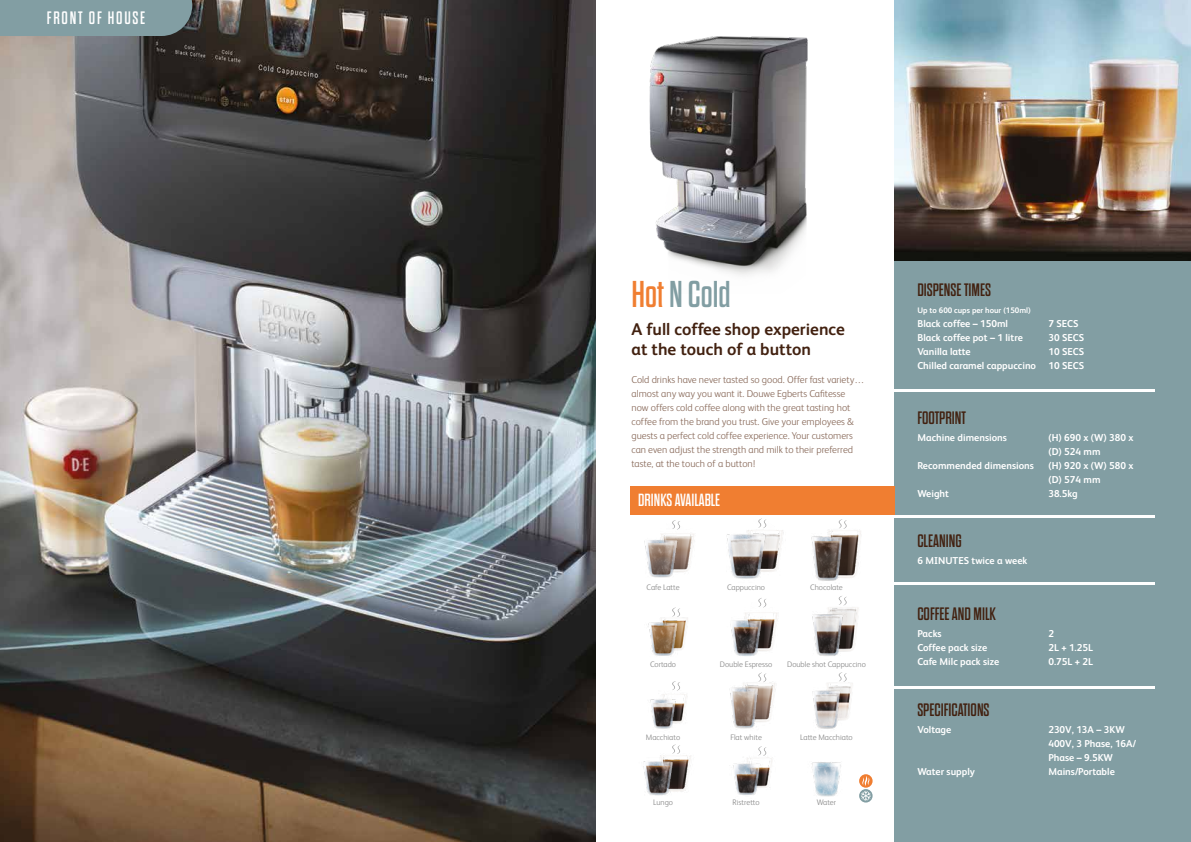
<style>
.page{position:relative;width:1191px;height:842px;background:#fff}
.page>*{position:absolute;margin:0;border:0;box-sizing:border-box;transform-origin:0 0}
.t1{font:37.3px "Dharma Gothic E";color:#829ea3}
.t2{font:18px "Dharma Gothic E";color:#422110}
.t3{font:18px "Dharma Gothic E";letter-spacing:.1em;color:#fff}
.t4{font:17.6px "Dharma Gothic E";color:#fff}
.t5{font:700 17px/20.4px "FS Albert";color:#422110}
.t6{font:700 10px/14px "FS Albert";color:#fff}
.t7{font:300 10px/14px "FS Albert";color:#876858}
.t8{font:300 8px "FS Albert";color:#878787}
.t9{font:700 8px "FS Albert";color:#fff}
.s1{color:#f07e31}
</style>
<div class="page">
<img style="left:660px;top:755px;width:31px;height:37px">
<img style="left:747px;top:752px;width:25px;height:36px">
<img style="left:684px;top:694px;width:3px;height:13px">
<img style="left:743px;top:682px;width:33px;height:40px">
<img style="left:827px;top:682px;width:26px;height:38px">
<img style="left:828px;top:605px;width:31px;height:46px">
<img style="left:682px;top:534px;width:12px;height:38px">
<img style="left:747px;top:524px;width:37px;height:48px">
<img style="left:763px;top:604px;width:14px;height:47px">
<img style="left:849px;top:530px;width:12px;height:48px">
<div style="left:894px;top:0;width:297px;height:842px;background:#829ea3"></div>
<div style="left:630px;top:486px;width:265px;height:29px;background:#f07e31"></div>
<img style="left:0;top:0;width:595px;height:842px">
<div style="left:0;top:0;width:192px;height:36px;background:#829ea3"></div>
<img style="left:648px;top:617px;width:40px;height:39px">
<img style="left:731px;top:611px;width:35px;height:45px">
<img style="left:812px;top:611px;width:37px;height:45px">
<img style="left:727px;top:533px;width:44px;height:46px">
<img style="left:644px;top:534px;width:38px;height:44px">
<img style="left:649px;top:36px;width:159px;height:239px">
<img style="left:894px;top:0;width:297px;height:261px">
<hr style="left:893px;top:389px;width:262px;height:3px;background:#fff">
<hr style="left:893px;top:515px;width:262px;height:3px;background:#fff">
<hr style="left:893px;top:582px;width:262px;height:3px;background:#fff">
<hr style="left:893px;top:686px;width:262px;height:3px;background:#fff">
<img style="left:730px;top:686px;width:33px;height:43px">
<img style="left:650px;top:694px;width:34px;height:35px">
<img style="left:812px;top:687px;width:33px;height:42px">
<img style="left:733px;top:760px;width:36px;height:35px">
<img style="left:643px;top:757px;width:34px;height:39px">
<img style="left:811px;top:762px;width:30px;height:35px">
<img style="left:811px;top:530px;width:38px;height:51px">
<svg style="left:859px;top:774px;width:13px;height:28px"></svg>
<svg style="left:672px;top:520px;width:8px;height:10px"></svg>
<svg style="left:672px;top:607px;width:8px;height:10px"></svg>
<svg style="left:672px;top:681px;width:8px;height:10px"></svg>
<svg style="left:672px;top:744px;width:8px;height:10px"></svg>
<svg style="left:758px;top:672px;width:8px;height:10px"></svg>
<svg style="left:838px;top:672px;width:9px;height:10px"></svg>
<svg style="left:758px;top:746px;width:8px;height:10px"></svg>
<svg style="left:758px;top:518px;width:8px;height:10px"></svg>
<svg style="left:758px;top:598px;width:8px;height:9px"></svg>
<svg style="left:838px;top:519px;width:9px;height:10px"></svg>
<svg style="left:838px;top:596px;width:9px;height:9px"></svg>
<h2 class="t3" style="left:47px;top:8px;width:100px">FRONT OF HOUSE</h2>
<h1 class="t1" style="left:631px;top:275px;width:101px"><span class="s1">Hot</span> N Cold</h1>
<h3 class="t5" style="left:631px;top:319px;width:215px">A full coffee shop experience at the touch of a button</h3>
<p class="t7" style="left:631px;top:373px;width:234px">Cold drinks have never tasted so good. Offer fast variety… almost any way you want it. Douwe Egberts Cafitesse now offers cold coffee along with the great tasting hot coffee from the brand you trust. Give your employees &amp; guests a perfect cold coffee experience. Your customers can even adjust the strength and milk to their preferred taste, at the touch of a button!</p>
<h3 class="t4" style="left:638px;top:491px;width:83px">DRINKS AVAILABLE</h3>
<p class="t8" style="left:646px;top:582px;width:35px">Cafe Latte</p>
<p class="t8" style="left:727px;top:582px;width:39px">Cappuccino</p>
<p class="t8" style="left:810px;top:582px;width:34px">Chocolate</p>
<p class="t8" style="left:650px;top:659px;width:27px">Cortado</p>
<p class="t8" style="left:720px;top:659px;width:54px">Double Espresso</p>
<p class="t8" style="left:787px;top:659px;width:80px">Double shot Cappuccino</p>
<p class="t8" style="left:646px;top:732px;width:36px">Macchiato</p>
<p class="t8" style="left:730px;top:732px;width:33px">Flat white</p>
<p class="t8" style="left:800px;top:732px;width:54px">Latte Macchiato</p>
<p class="t8" style="left:653px;top:798px;width:22px">Lungo</p>
<p class="t8" style="left:732px;top:798px;width:29px">Ristretto</p>
<p class="t8" style="left:817px;top:798px;width:21px">Water</p>
<h2 class="t2" style="left:917px;top:281px;width:75px">DISPENSE TIMES</h2>
<p class="t9" style="left:917px;top:306px;width:115px">Up to 600 cups per hour (150ml)</p>
<p class="t6" style="left:917px;top:317px;width:92px">Black coffee – 150ml</p>
<p class="t6" style="left:1048px;top:317px;width:32px">7 SECS</p>
<p class="t6" style="left:917px;top:331px;width:107px">Black coffee pot – 1 litre</p>
<p class="t6" style="left:1048px;top:331px;width:37px">30 SECS</p>
<p class="t6" style="left:917px;top:345px;width:55px">Vanilla latte</p>
<p class="t6" style="left:917px;top:345px;width:168px;text-align:right">10 SECS<br>Chilled caramel cappuccino 10 SECS</p>
<h2 class="t2" style="left:917px;top:408px;width:50px">FOOTPRINT</h2>
<p class="t6" style="left:917px;top:430px;width:91px">Machine dimensions</p>
<p class="t6" style="left:1048px;top:430px;width:87px">(H) 690 x (W) 380 x (D) 524 mm</p>
<p class="t6" style="left:917px;top:458px;width:118px">Recommended dimensions</p>
<p class="t6" style="left:1048px;top:458px;width:87px">(H) 920 x (W) 580 x (D) 574 mm</p>
<p class="t6" style="left:917px;top:486px;width:33px">Weight</p>
<p class="t6" style="left:1048px;top:486px;width:31px">38.5kg</p>
<h2 class="t2" style="left:917px;top:532px;width:46px">CLEANING</h2>
<p class="t6" style="left:917px;top:554px;width:111px">6 MINUTES twice a week</p>
<h2 class="t2" style="left:917px;top:605px;width:80px">COFFEE AND MILK</h2>
<p class="t6" style="left:917px;top:626px;width:26px">Packs</p>
<p class="t6" style="left:1048px;top:626px;width:7px">2</p>
<p class="t6" style="left:917px;top:640px;width:71px">Coffee pack size</p>
<p class="t6" style="left:1048px;top:640px;width:46px">2L + 1.25L</p>
<p class="t6" style="left:917px;top:654px;width:83px">Cafe Milc pack size</p>
<p class="t6" style="left:1048px;top:654px;width:46px">0.75L + 2L</p>
<h2 class="t2" style="left:917px;top:701px;width:74px">SPECIFICATIONS</h2>
<p class="t6" style="left:917px;top:723px;width:35px">Voltage</p>
<p class="t6" style="left:1048px;top:723px;width:89px">230V, 13A – 3KW<br>400V, 3 Phase, 16A/<br>Phase – 9.5KW</p>
<p class="t6" style="left:917px;top:765px;width:59px">Water supply</p>
<p class="t6" style="left:1048px;top:765px;width:68px">Mains/Portable</p>
</div>
